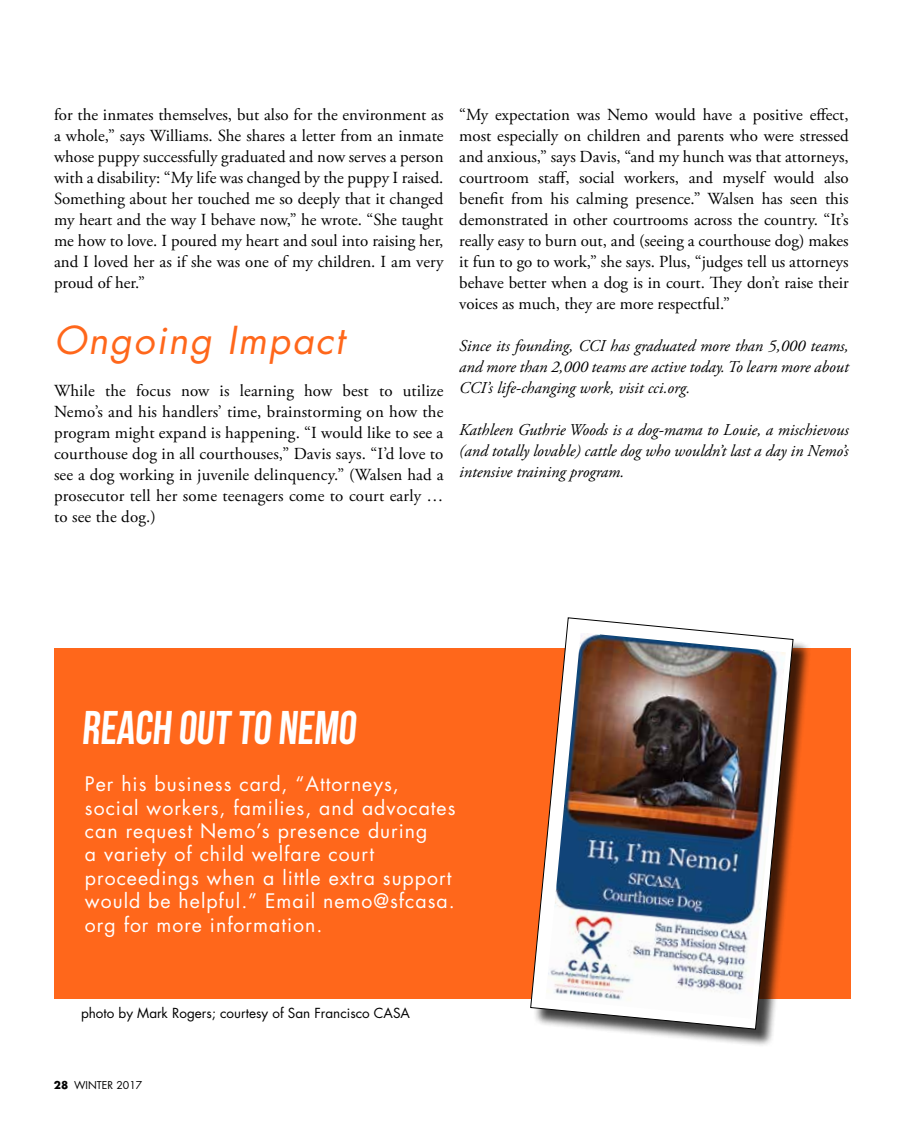
<style>
.page{position:relative;width:905px;height:1134px;background:#fff}
.page>*{position:absolute;margin:0;border:0;box-sizing:border-box;transform-origin:0 0}
.t1{font:47.25px "Bebas Neue";color:#fff;scale:.95 1}
.t2{font:italic 37.5px "Futura";letter-spacing:.05em;color:#ff671b}
.t3{font:19.5px/23.4px "Futura";letter-spacing:.05em;color:#fff}
.t4{font:16.8px/21px "Adobe Garamond Pro";color:#000;text-align:justify}
.t5{font:italic 16.5px/21px "Adobe Garamond Pro";color:#000;text-align:justify}
.t6{font:13.5px "Futura";color:#000}
.t7{font:10.5px "Futura Std";color:#000}
.s1{font-weight:700}
</style>
<div class="page">
<div style="left:54px;top:648px;width:796px;height:351px;background:#ff671b"></div>
<div style="left:533px;top:620px;width:278px;height:428px;background:#000;opacity:.75"></div>
<img style="left:530px;top:617px;width:263px;height:413px">
<p class="t4" style="left:54px;top:105px;width:391px">for the inmates themselves, but also for the environment as a whole,” says Williams. She shares a letter from an inmate whose puppy successfully graduated and now serves a person with a disability: “My life was changed by the puppy I raised.<br>Something about her touched me so deeply that it changed my heart and the way I behave now,” he wrote. “She taught me how to love. I poured my heart and soul into raising her, and I loved her as if she was one of my children. I am very proud of her.”</p>
<h2 class="t2" style="left:54px;top:315px;width:292px">Ongoing Impact</h2>
<p class="t4" style="left:54px;top:381px;width:391px">While the focus now is learning how best to utilize Nemo’s and his handlers’ time, brainstorming on how the program might expand is happening. “I would like to see a courthouse dog in all courthouses,” Davis says. “I’d love to see a dog working in juvenile delinquency.” (Walsen had a prosecutor tell her some teenagers come to court early … to see the dog.)</p>
<p class="t4" style="left:459px;top:105px;width:391px">“My expectation was Nemo would have a positive effect, most especially on children and parents who were stressed and anxious,” says Davis, “and my hunch was that attorneys, courtroom staff, social workers, and myself would also benefit from his calming presence.” Walsen has seen this demonstrated in other courtrooms across the country. “It’s really easy to burn out, and (seeing a courthouse dog) makes it fun to go to work,” she says. Plus, “judges tell us attorneys behave better when a dog is in court. They don’t raise their voices as much, they are more respectful.”</p>
<p class="t5" style="left:459px;top:336px;width:391px">Since its founding, CCI has graduated more than 5,000 teams, and more than 2,000 teams are active today. To learn more about CCI’s life-changing work, visit cci.org.</p>
<p class="t5" style="left:459px;top:420px;width:391px">Kathleen Guthrie Woods is a dog-mama to Louie, a mischievous (and totally lovable) cattle dog who wouldn’t last a day in Nemo’s intensive training program.</p>
<h1 class="t1" style="left:82px;top:701px;width:295px">REACH OUT TO NEMO</h1>
<p class="t3" style="left:85px;top:772px;width:372px">Per his business card, “Attorneys, social workers, families, and advocates can request Nemo’s presence during<br>a variety of child welfare court proceedings when a little extra support would be helpful.” Email nemo@sfcasa. org for more information.</p>
<p class="t6" style="left:81px;top:1004px;width:330px">photo by Mark Rogers; courtesy of San Francisco CASA</p>
<p class="t7" style="left:54px;top:1079px;width:90px"><span class="s1">28</span> WINTER 2017</p>
</div>
